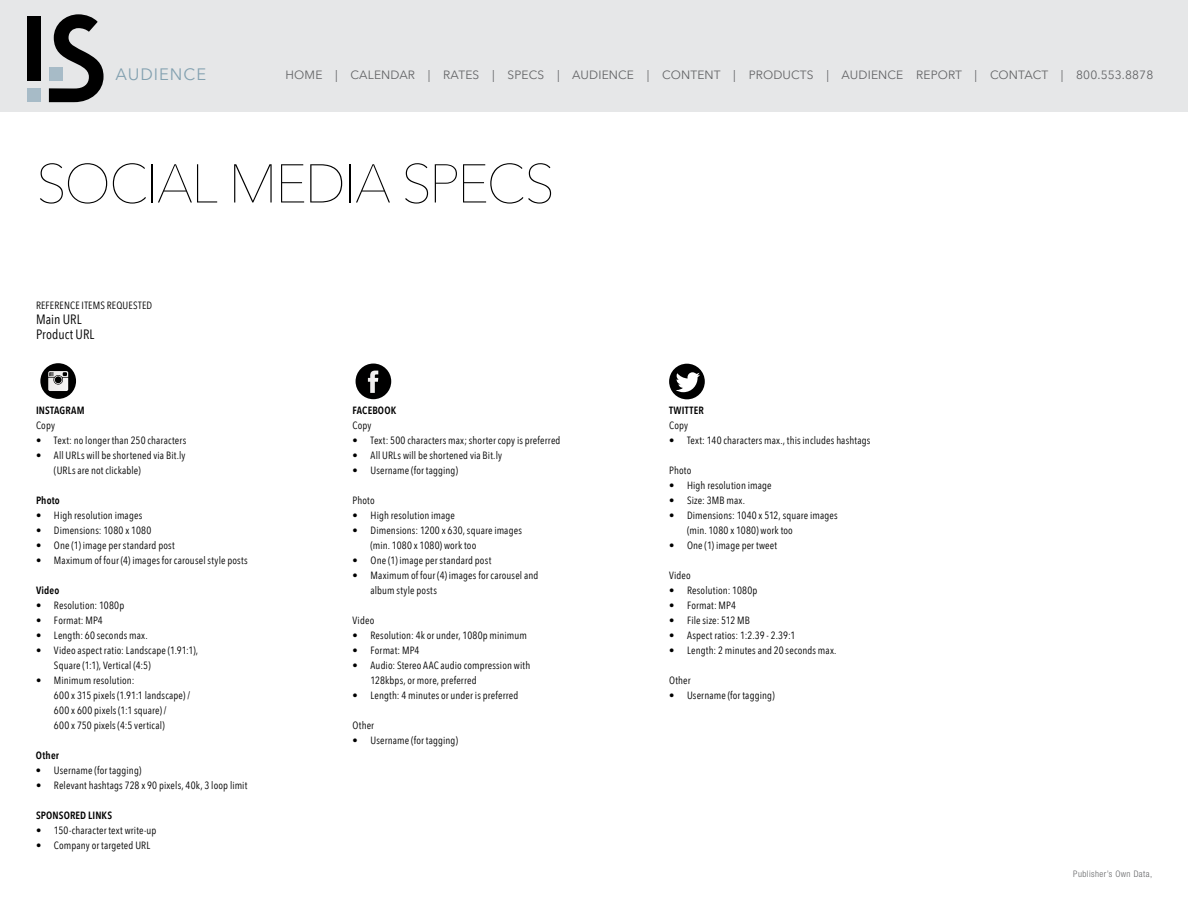
<style>
.page{position:relative;width:1188px;height:918px;background:#fff}
.page>*{position:absolute;margin:0;border:0;box-sizing:border-box;transform-origin:0 0}
.t1{font:200 54px "Avenir Next";letter-spacing:-.04em;color:#000}
.t2{font:16.5px "Avenir Next";letter-spacing:.06em;color:#83a1b0}
.t3{font:13.5px/15px "Avenir Next Condensed";letter-spacing:.005em;color:#000}
.t4{font:12px "Avenir Next";letter-spacing:.01em;color:#636466}
.t5{font:10.5px/15px "Avenir Next Condensed";letter-spacing:.015em;color:#000}
.t6{font:600 10.5px "Avenir Next Condensed";letter-spacing:.015em;color:#000}
.t7{font:300 condensed 9px "Helvetica Neue LT Std";letter-spacing:.05em;color:#636466}
</style>
<div class="page">
<div style="left:0;top:0;width:1188px;height:111px;background:#e6e7e8"></div>
<div style="left:27px;top:88px;width:14px;height:14px;background:#a7bbc7"></div>
<div style="left:27px;top:17px;width:14px;height:64px;background:#000"></div>
<svg style="left:49px;top:14px;width:55px;height:88px"></svg>
<div style="left:40px;top:363px;width:36px;height:36px;background:#000;border-radius:50%"></div>
<svg style="left:48px;top:371px;width:20px;height:20px"></svg>
<div style="left:356px;top:364px;width:35px;height:35px;background:#000;border-radius:50%"></div>
<svg style="left:368px;top:371px;width:10px;height:22px"></svg>
<div style="left:669px;top:364px;width:36px;height:35px;background:#000;border-radius:50%"></div>
<svg style="left:676px;top:372px;width:24px;height:20px"></svg>
<h2 class="t2" style="left:115px;top:61px;width:92px">AUDIENCE</h2>
<p class="t4" style="left:286px;top:64px;width:869px">HOME | CALENDAR | RATES | SPECS | AUDIENCE | CONTENT | PRODUCTS | AUDIENCE REPORT | CONTACT | 800.553.8878</p>
<h1 class="t1" style="left:36px;top:138px;width:520px">SOCIAL MEDIA SPECS</h1>
<p class="t5" style="left:36px;top:297px;width:118px">REFERENCE ITEMS REQUESTED</p>
<p class="t3" style="left:36px;top:311px;width:60px">Main URL<br>Product URL</p>
<p class="t6" style="left:36px;top:401px;width:50px">INSTAGRAM</p>
<p class="t5" style="left:36px;top:417px;width:20px">Copy</p>
<p class="t5" style="left:36px;top:432px;width:152px">• Text: no longer than 250 characters</p>
<p class="t5" style="left:54px;top:447px;width:133px;text-indent:-18px">• All URLs will be shortened via Bit.ly (URLs are not clickable)</p>
<p class="t6" style="left:36px;top:491px;width:25px">Photo</p>
<p class="t5" style="left:36px;top:507px;width:108px">• High resolution images</p>
<p class="t5" style="left:36px;top:522px;width:117px">• Dimensions: 1080 x 1080</p>
<p class="t5" style="left:36px;top:537px;width:140px">• One (1) image per standard post</p>
<p class="t5" style="left:36px;top:552px;width:213px">• Maximum of four (4) images for carousel style posts</p>
<p class="t6" style="left:36px;top:581px;width:25px">Video</p>
<p class="t5" style="left:36px;top:597px;width:90px">• Resolution: 1080p</p>
<p class="t5" style="left:36px;top:612px;width:68px">• Format: MP4</p>
<p class="t5" style="left:36px;top:627px;width:113px">• Length: 60 seconds max.</p>
<p class="t5" style="left:54px;top:642px;width:146px;text-indent:-18px">• Video aspect ratio: Landscape (1.91:1),<br>Square (1:1), Vertical (4:5)</p>
<p class="t5" style="left:54px;top:672px;width:138px;text-indent:-18px">• Minimum resolution:<br>600 x 315 pixels (1.91:1 landscape) /<br>600 x 600 pixels (1:1 square) /<br>600 x 750 pixels (4:5 vertical)</p>
<p class="t6" style="left:36px;top:746px;width:25px">Other</p>
<p class="t5" style="left:36px;top:762px;width:107px">• Username (for tagging)</p>
<p class="t5" style="left:36px;top:777px;width:213px">• Relevant hashtags 728 x 90 pixels, 40k, 3 loop limit</p>
<p class="t6" style="left:36px;top:806px;width:78px">SPONSORED LINKS</p>
<p class="t5" style="left:36px;top:822px;width:122px">• 150-character text write-up</p>
<p class="t5" style="left:36px;top:837px;width:116px">• Company or targeted URL</p>
<p class="t6" style="left:353px;top:401px;width:45px">FACEBOOK</p>
<p class="t5" style="left:353px;top:417px;width:20px">Copy</p>
<p class="t5" style="left:353px;top:432px;width:209px">• Text: 500 characters max; shorter copy is preferred</p>
<p class="t5" style="left:353px;top:447px;width:151px">• All URLs will be shortened via Bit.ly</p>
<p class="t5" style="left:353px;top:462px;width:107px">• Username (for tagging)</p>
<p class="t5" style="left:353px;top:492px;width:24px">Photo</p>
<p class="t5" style="left:353px;top:507px;width:104px">• High resolution image</p>
<p class="t5" style="left:371px;top:522px;width:153px;text-indent:-18px">• Dimensions: 1200 x 630, square images (min. 1080 x 1080) work too</p>
<p class="t5" style="left:353px;top:552px;width:140px">• One (1) image per standard post</p>
<p class="t5" style="left:371px;top:567px;width:169px;text-indent:-18px">• Maximum of four (4) images for carousel and album style posts</p>
<p class="t5" style="left:353px;top:612px;width:23px">Video</p>
<p class="t5" style="left:353px;top:627px;width:176px">• Resolution: 4k or under, 1080p minimum</p>
<p class="t5" style="left:353px;top:642px;width:68px">• Format: MP4</p>
<p class="t5" style="left:371px;top:658px;width:161px;text-indent:-18px">• Audio: Stereo AAC audio compression with<br>128kbps, or more, preferred</p>
<p class="t5" style="left:353px;top:688px;width:167px">• Length: 4 minutes or under is preferred</p>
<p class="t5" style="left:353px;top:718px;width:23px">Other</p>
<p class="t5" style="left:353px;top:733px;width:107px">• Username (for tagging)</p>
<p class="t6" style="left:669px;top:401px;width:36px">TWITTER</p>
<p class="t5" style="left:669px;top:418px;width:20px">Copy</p>
<p class="t5" style="left:669px;top:433px;width:203px">• Text: 140 characters max., this includes hashtags</p>
<p class="t5" style="left:669px;top:463px;width:24px">Photo</p>
<p class="t5" style="left:669px;top:478px;width:104px">• High resolution image</p>
<p class="t5" style="left:669px;top:493px;width:77px">• Size: 3MB max.</p>
<p class="t5" style="left:687px;top:508px;width:152px;text-indent:-18px">• Dimensions: 1040 x 512, square images (min. 1080 x 1080) work too</p>
<p class="t5" style="left:669px;top:538px;width:110px">• One (1) image per tweet</p>
<p class="t5" style="left:669px;top:568px;width:23px">Video</p>
<p class="t5" style="left:669px;top:583px;width:90px">• Resolution: 1080p</p>
<p class="t5" style="left:669px;top:598px;width:68px">• Format: MP4</p>
<p class="t5" style="left:669px;top:613px;width:82px">• File size: 512 MB</p>
<p class="t5" style="left:669px;top:628px;width:128px">• Aspect ratios: 1:2.39 - 2.39:1</p>
<p class="t5" style="left:669px;top:643px;width:169px">• Length: 2 minutes and 20 seconds max.</p>
<p class="t5" style="left:669px;top:673px;width:23px">Other</p>
<p class="t5" style="left:669px;top:688px;width:107px">• Username (for tagging)</p>
<p class="t7" style="left:1073px;top:869px;width:81px">Publisher’s Own Data,</p>
</div>
